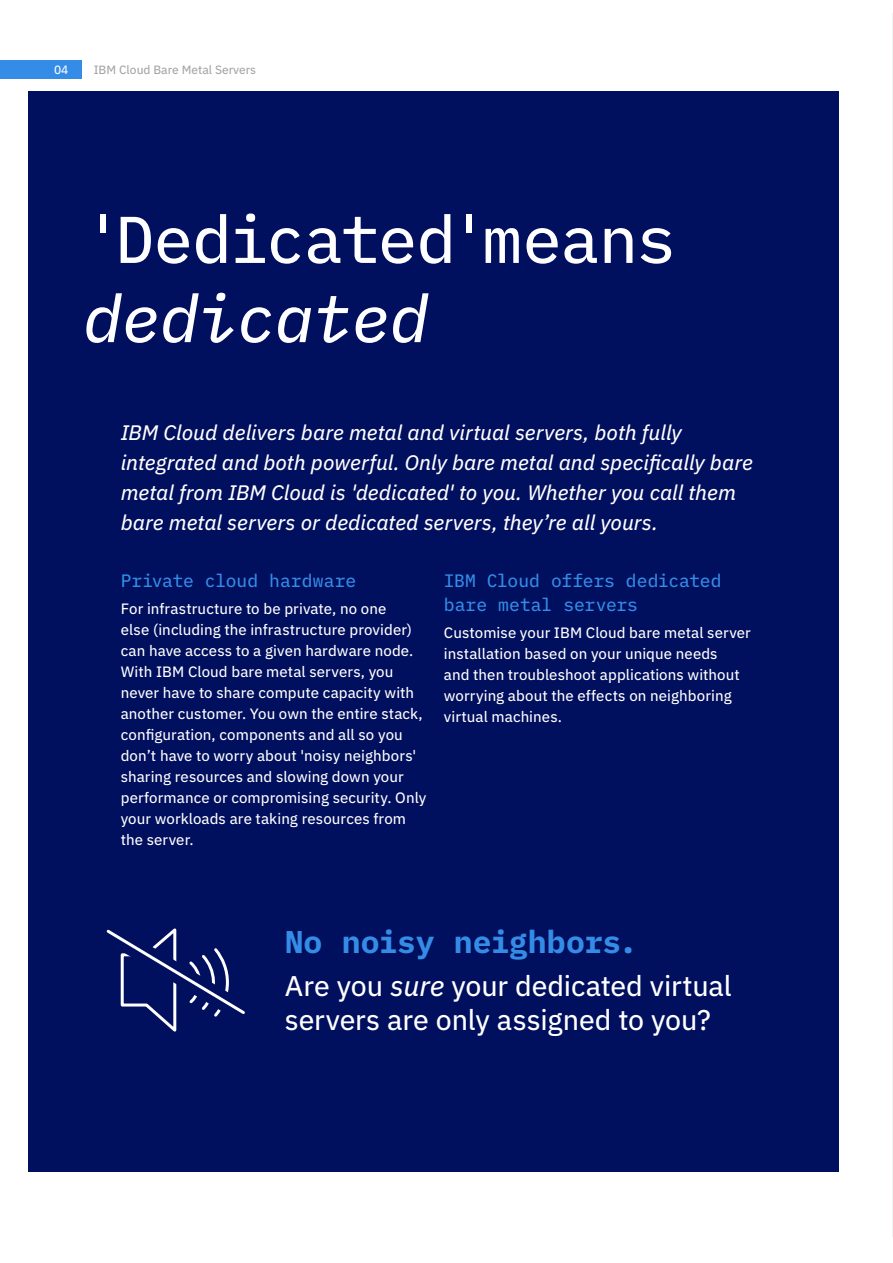
<style>
.page{position:relative;width:893px;height:1263px;background:#fff}
.page>*{position:absolute;margin:0;border:0;box-sizing:border-box;transform-origin:0 0}
.t1{font:66px "IBM Plex Mono Text";letter-spacing:-.025em;color:#fff}
.t2{font:italic 66px "IBM Plex Mono Text";letter-spacing:-.02em;color:#fff}
.t3{font:700 31.5px "IBM Plex Mono";letter-spacing:-.005em;color:#348ce7}
.t4{font:28.5px/34.2px "IBM Plex Sans Text";letter-spacing:-.005em;color:#fff}
.t5{font:italic 21px/30px "IBM Plex Sans Text";color:#fff}
.t6{font:18px/24px "IBM Plex Mono Text";letter-spacing:-.005em;color:#348ce7}
.t7{font:15px/21px "IBM Plex Sans Text";letter-spacing:.005em;color:#fff}
.t8{font:12px "IBM Plex Sans Text";color:#a3a4a3}
.t9{font:12px "IBM Plex Sans Text";color:#fff}
.s1{font-style:italic}
</style>
<div class="page">
<div style="left:29px;top:91px;width:810px;height:1080px;background:#000f5e"></div>
<hr style="left:892px;top:13px;width:1px;height:1224px;background:#dfe9e9">
<div style="left:0;top:60px;width:81px;height:18px;background:#348ce7"></div>
<svg style="left:106px;top:928px;width:139px;height:104px"></svg>
<p class="t9" style="left:54px;top:61px;width:16px">04</p>
<p class="t8" style="left:94px;top:61px;width:164px">IBM Cloud Bare Metal Servers</p>
<h1 class="t1" style="left:83px;top:189px;width:595px">'Dedicated'means</h1>
<h1 class="t2" style="left:83px;top:268px;width:348px">dedicated</h1>
<p class="t5" style="left:121px;top:416px;width:634px">IBM Cloud delivers bare metal and virtual servers, both fully integrated and both powerful. Only bare metal and specifically bare metal from IBM Cloud is 'dedicated' to you. Whether you call them bare metal servers or dedicated servers, they’re all yours.</p>
<p class="t6" style="left:121px;top:567px;width:237px">Private cloud hardware</p>
<p class="t7" style="left:121px;top:597px;width:307px">For infrastructure to be private, no one<br>else (including the infrastructure provider) can have access to a given hardware node.<br>With IBM Cloud bare metal servers, you never have to share compute capacity with another customer. You own the entire stack, configuration, components and all so you don’t have to worry about 'noisy neighbors' sharing resources and slowing down your performance or compromising security. Only your workloads are taking resources from the server.</p>
<p class="t6" style="left:444px;top:567px;width:279px">IBM Cloud offers dedicated bare metal servers</p>
<p class="t7" style="left:444px;top:621px;width:308px">Customise your IBM Cloud bare metal server installation based on your unique needs<br>and then troubleshoot applications without worrying about the effects on neighboring virtual machines.</p>
<h2 class="t3" style="left:285px;top:917px;width:354px">No noisy neighbors.</h2>
<h3 class="t4" style="left:285px;top:967px;width:448px">Are you <span class="s1">sure</span> your dedicated virtual servers are only assigned to you?</h3>
</div>
